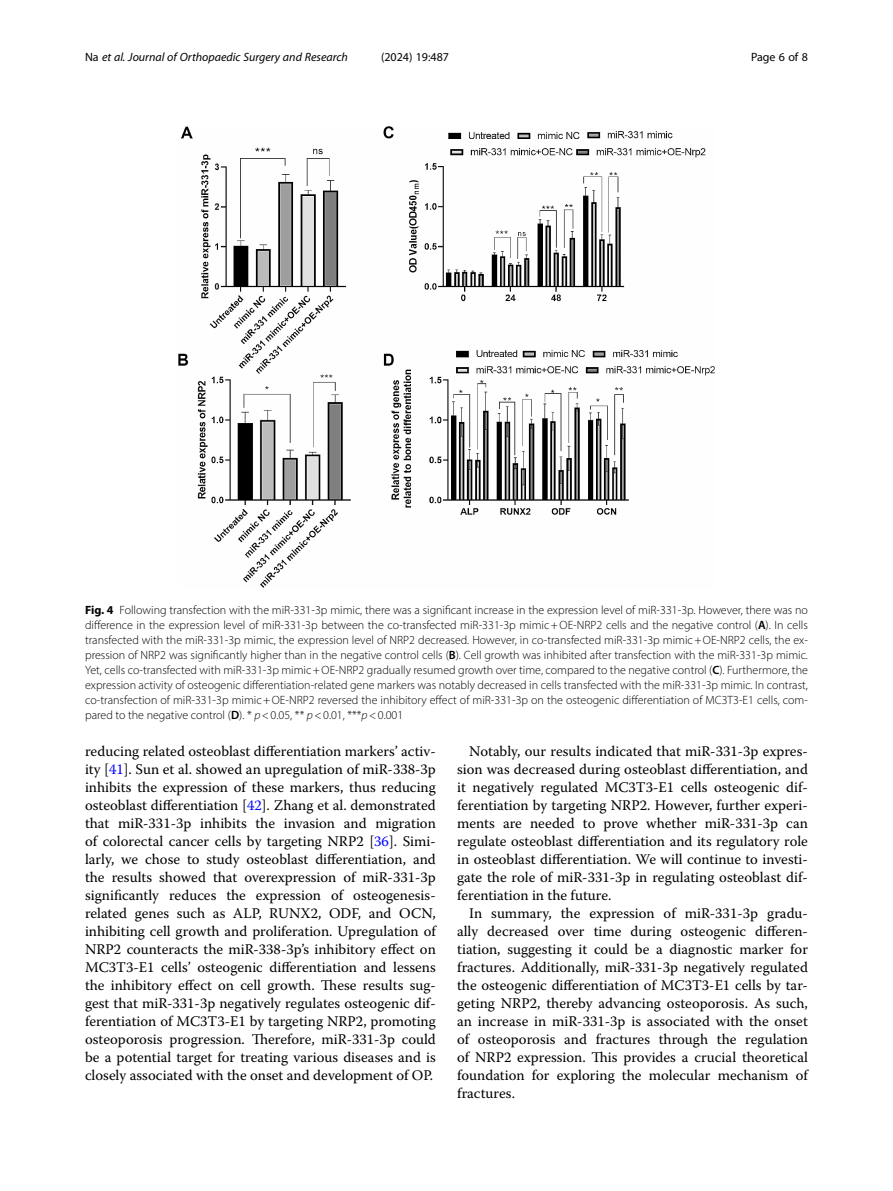
<style>
.page{position:relative;width:893px;height:1191px;background:#fff}
.page>*{position:absolute;margin:0;border:0;box-sizing:border-box;transform-origin:0 0}
.Body_Text_Indent{font:14.7px/18px "Warnock Pro";color:#000;text-align:justify}
.Figure_Caption{font:300 12px/15px "Myriad Pro";color:#000;text-align:justify}
.t1{font:italic 12px "Myriad Pro";color:#000}
.t2{font:12px "Myriad Pro";color:#000}
.s1{font-style:normal}
.s2{font-weight:700}
.s3{font-weight:600}
.s4{font-style:italic}
.s5{color:#00f}
</style>
<div class="page">
<img style="left:178px;top:126px;width:536px;height:461px">
<p class="t1" style="left:85px;top:50px;width:264px"><span class="s1">Na</span> et al. Journal of Orthopaedic Surgery and Research</p>
<p class="t2" style="left:381px;top:50px;width:70px">(2024) 19:487</p>
<p class="t2" style="left:751px;top:50px;width:58px">Page 6 of 8</p>
<p class="Figure_Caption" style="left:85px;top:602px;width:724px"><span class="s2">Fig. 4</span> Following transfection with the miR-331-3p mimic, there was a significant increase in the expression level of miR-331-3p. However, there was no difference in the expression level of miR-331-3p between the co-transfected miR-331-3p mimic+OE-NRP2 cells and the negative control (<span class="s3">A</span>). In cells transfected with the miR-331-3p mimic, the expression level of NRP2 decreased. However, in co-transfected miR-331-3p mimic+OE-NRP2 cells, the ex&shy;pression of NRP2 was significantly higher than in the negative control cells (<span class="s3">B</span>). Cell growth was inhibited after transfection with the miR-331-3p mimic.<br>Yet, cells co-transfected with miR-331-3p mimic+OE-NRP2 gradually resumed growth over time, compared to the negative control (<span class="s3">C</span>). Furthermore, the expression activity of osteogenic differentiation-related gene markers was notably decreased in cells transfected with the miR-331-3p mimic. In contrast, co-transfection of miR-331-3p mimic+OE-NRP2 reversed the inhibitory effect of miR-331-3p on the osteogenic differentiation of MC3T3-E1 cells, com&shy;pared to the negative control (<span class="s3">D</span>). * <span class="s4">p</span>&lt;0.05, ** <span class="s4">p</span>&lt;0.01, ***<span class="s4">p</span>&lt;0.001</p>
<p class="Body_Text_Indent" style="left:85px;top:742px;width:352px">reducing related osteoblast differentiation markers’ activ&shy;ity [<span class="s5">41</span>]. Sun et al. showed an upregulation of miR-338-3p inhibits the expression of these markers, thus reducing osteoblast differentiation [<span class="s5">42</span>]. Zhang et al. demonstrated that miR-331-3p inhibits the invasion and migration of colorectal cancer cells by targeting NRP2 [<span class="s5">36</span>]. Simi&shy;larly, we chose to study osteoblast differentiation, and the results showed that overexpression of miR-331-3p significantly reduces the expression of osteogenesis&shy;related genes such as ALP, RUNX2, ODF, and OCN, inhibiting cell growth and proliferation. Upregulation of NRP2 counteracts the miR-338-3p’s inhibitory effect on MC3T3-E1 cells’ osteogenic differentiation and lessens the inhibitory effect on cell growth. These results sug&shy;gest that miR-331-3p negatively regulates osteogenic dif&shy;ferentiation of MC3T3-E1 by targeting NRP2, promoting osteoporosis progression. Therefore, miR-331-3p could be a potential target for treating various diseases and is closely associated with the onset and development of OP.</p>
<p class="Body_Text_Indent" style="left:457px;top:742px;width:352px;text-indent:12px">Notably, our results indicated that miR-331-3p expres&shy;sion was decreased during osteoblast differentiation, and it negatively regulated MC3T3-E1 cells osteogenic dif&shy;ferentiation by targeting NRP2. However, further experi&shy;ments are needed to prove whether miR-331-3p can regulate osteoblast differentiation and its regulatory role in osteoblast differentiation. We will continue to investi&shy;gate the role of miR-331-3p in regulating osteoblast dif&shy;ferentiation in the future.</p>
<p class="Body_Text_Indent" style="left:457px;top:904px;width:352px;text-indent:12px">In summary, the expression of miR-331-3p gradu&shy;ally decreased over time during osteogenic differen&shy;tiation, suggesting it could be a diagnostic marker for fractures. Additionally, miR-331-3p negatively regulated the osteogenic differentiation of MC3T3-E1 cells by tar&shy;geting NRP2, thereby advancing osteoporosis. As such, an increase in miR-331-3p is associated with the onset of osteoporosis and fractures through the regulation of NRP2 expression. This provides a crucial theoretical foundation for exploring the molecular mechanism of fractures.</p>
</div>
